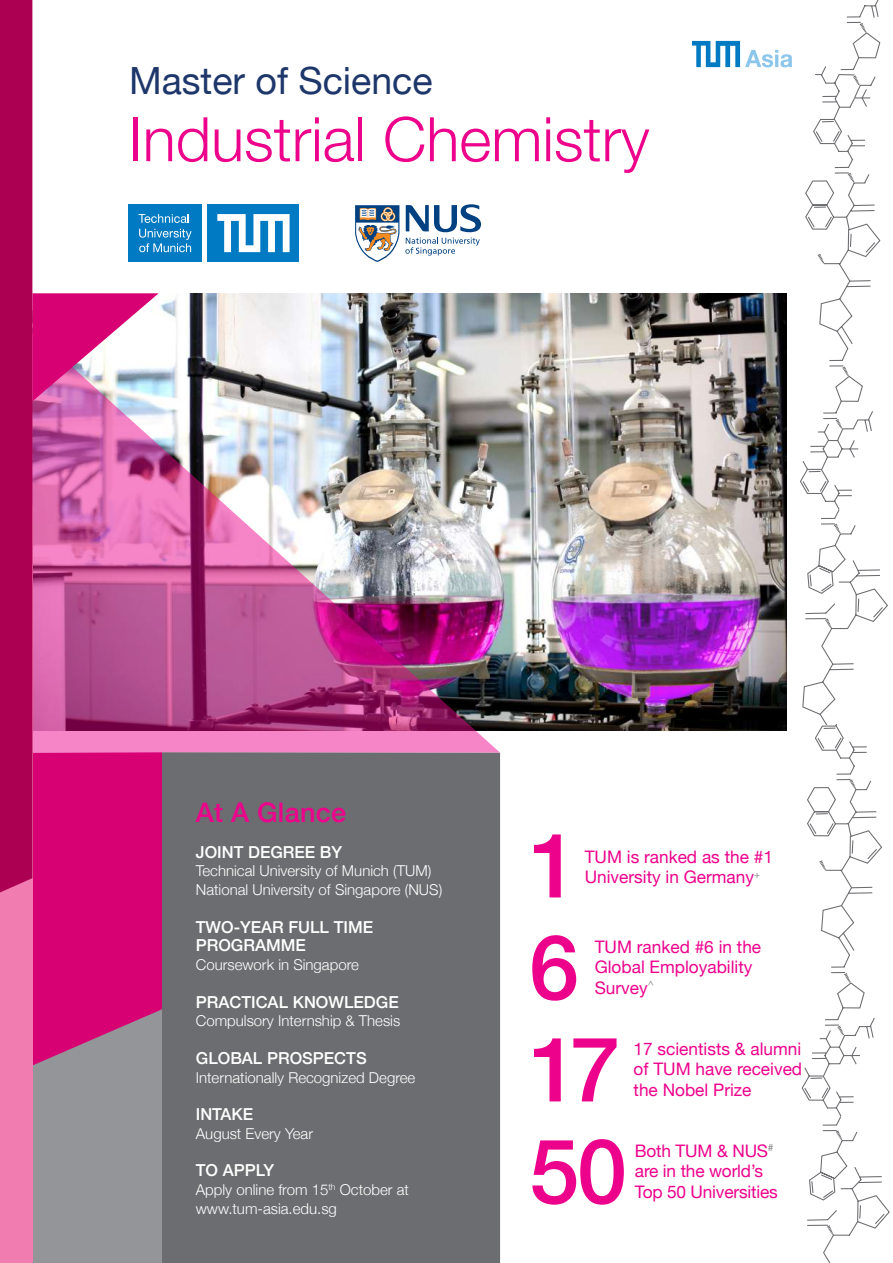
<style>
.page{position:relative;width:893px;height:1263px;background:#fff}
.page>*{position:absolute;margin:0;border:0;box-sizing:border-box;transform-origin:0 0}
.t1{font:500 90px/102px "Helvetica Neue";color:#ed028c}
.t2{font:300 61.5px "Helvetica Neue";color:#ed028c}
.t3{font:37.5px "Helvetica Neue";color:#1e376b}
.t4{font:500 27px "Helvetica Neue";letter-spacing:.01em;color:#ed028c}
.t5{font:17.25px/20.7px "Helvetica Neue";color:#ed028c}
.t6{font:500 16.5px/18.8px "Helvetica Neue";color:#fff}
.t7{font:300 15px/18.8px "Helvetica Neue";color:#fff}
</style>
<div class="page">
<img style="left:192px;top:293px;width:595px;height:437px">
<div style="left:29px;top:794px;width:164px;height:469px;background:#939598"></div>
<img style="left:192px;top:306px;width:308px;height:446px">
<svg style="left:800px;top:0;width:88px;height:725px"></svg>
<div style="left:0;top:505px;width:32px;height:758px;background:#f17cb0"></div>
<div style="left:162px;top:752px;width:338px;height:511px;background:#6c6d70"></div>
<svg style="left:802px;top:725px;width:88px;height:538px"></svg>
<svg style="left:355px;top:204px;width:126px;height:58px"></svg>
<svg style="left:692px;top:41px;width:100px;height:26px"></svg>
<div style="left:207px;top:204px;width:92px;height:58px;background:#007ac2"></div>
<div style="left:129px;top:204px;width:73px;height:58px;background:#007ac2"></div>
<svg style="left:217px;top:214px;width:73px;height:38px"></svg>
<svg style="left:0;top:0;width:192px;height:1065px"></svg>
<h3 class="t3" style="left:129px;top:53px;width:305px">Master of Science</h3>
<h2 class="t2" style="left:129px;top:90px;width:522px">Industrial Chemistry</h2>
<h3 class="t4" style="left:196px;top:791px;width:152px">At A Glance</h3>
<p class="t6" style="left:196px;top:841px;width:148px">JOINT DEGREE BY</p>
<p class="t7" style="left:196px;top:860px;width:248px">Technical University of Munich (TUM)<br>National University of Singapore (NUS)</p>
<p class="t6" style="left:196px;top:916px;width:179px">TWO-YEAR FULL TIME<br>PROGRAMME</p>
<p class="t7" style="left:196px;top:954px;width:165px">Coursework in Singapore</p>
<p class="t6" style="left:196px;top:991px;width:204px">PRACTICAL KNOWLEDGE</p>
<p class="t7" style="left:196px;top:1010px;width:206px">Compulsory Internship &amp; Thesis</p>
<p class="t6" style="left:196px;top:1047px;width:172px">GLOBAL PROSPECTS</p>
<p class="t7" style="left:196px;top:1067px;width:221px">Internationally Recognized Degree</p>
<p class="t6" style="left:196px;top:1103px;width:59px">INTAKE</p>
<p class="t7" style="left:196px;top:1123px;width:119px">August Every Year</p>
<p class="t6" style="left:196px;top:1160px;width:80px">TO APPLY</p>
<p class="t7" style="left:196px;top:1179px;width:215px">Apply online from 15<sup>th</sup> October at www.tum-asia.edu.sg</p>
<h1 class="t1" style="left:529px;top:807px;width:99px">1<br>6<br>17<br>50</h1>
<p class="t5" style="left:585px;top:847px;width:190px">TUM is ranked as the #1<br>University in Germany<sup>+</sup></p>
<p class="t5" style="left:595px;top:937px;width:168px">TUM ranked #6 in the<br>Global Employability<br>Survey<sup>^</sup></p>
<p class="t5" style="left:634px;top:1039px;width:170px;text-align:justify">17 scientists &amp; alumni of TUM have received the Nobel Prize</p>
<p class="t5" style="left:635px;top:1141px;width:144px">Both TUM &amp; NUS<sup># </sup>are in the world’s<br>Top 50 Universities</p>
</div>
